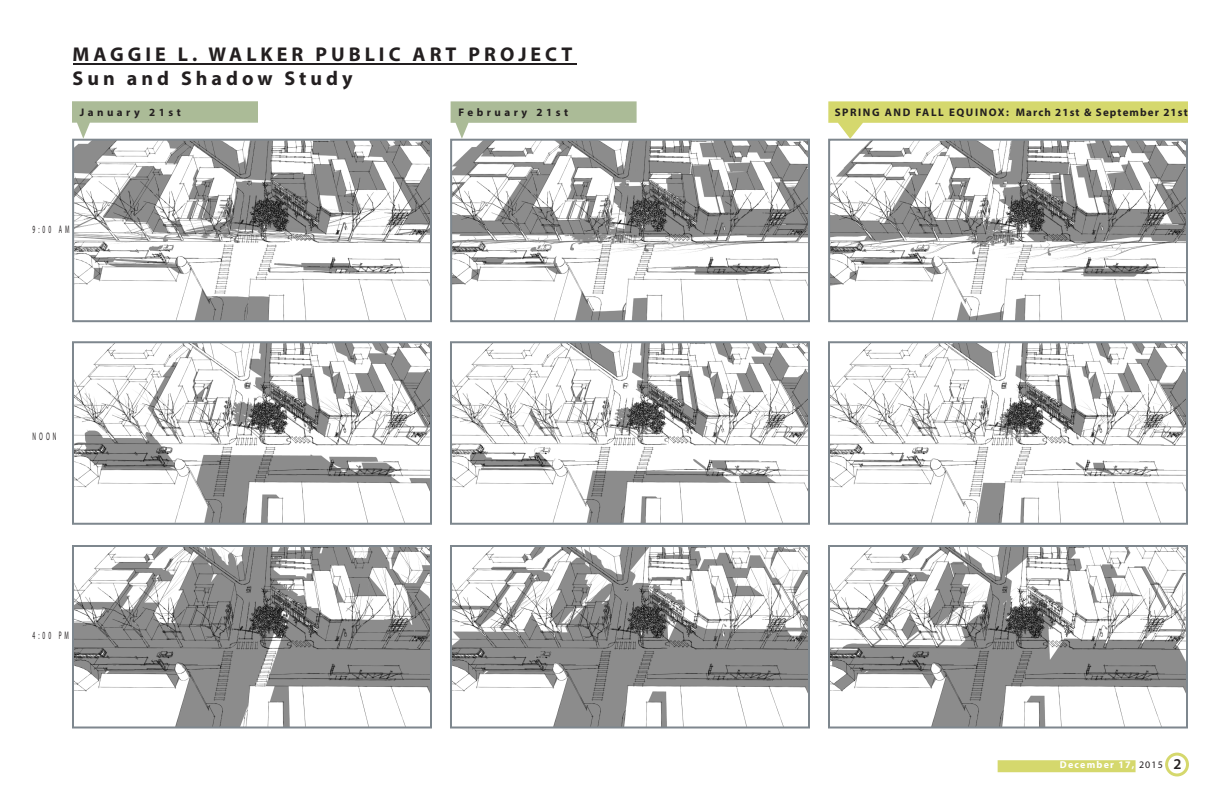
<style>
.page{position:relative;width:1224px;height:792px;background:#fff}
.page>*{position:absolute;margin:0;border:0;box-sizing:border-box;transform-origin:0 0}
.t1{font:700 20px "Myriad Pro";letter-spacing:.2em;color:#231f20}
.t2{font:600 15px "Myriad Pro";color:#231f20}
.t3{font:700 11px "Myriad Pro";letter-spacing:.105em;color:#231f20}
.t4{font:700 11px "Myriad Pro";letter-spacing:.32em;color:#231f20}
.t5{font:11px "Myriad Pro";letter-spacing:.56em;color:#231f20;scale:.5 1}
.t6{font:700 11px "Myriad Pro";letter-spacing:.14em;color:#231f20}
.t7{font:700 10px "Myriad Pro";letter-spacing:.12em;color:#fff}
.s1{font-weight:400;color:#231f20}
</style>
<div class="page">
<img style="left:75px;top:142px;width:354px;height:177px">
<div style="left:72px;top:139px;width:360px;height:183px;border:2px solid #7e878e"></div>
<img style="left:453px;top:142px;width:354px;height:177px">
<div style="left:450px;top:139px;width:360px;height:183px;border:2px solid #7e878e"></div>
<img style="left:831px;top:142px;width:354px;height:177px">
<div style="left:828px;top:139px;width:360px;height:183px;border:2px solid #7e878e"></div>
<img style="left:75px;top:344px;width:354px;height:178px">
<div style="left:72px;top:341px;width:360px;height:184px;border:2px solid #7e878e"></div>
<img style="left:453px;top:344px;width:354px;height:178px">
<div style="left:450px;top:341px;width:360px;height:184px;border:2px solid #7e878e"></div>
<img style="left:831px;top:344px;width:354px;height:178px">
<div style="left:828px;top:341px;width:360px;height:184px;border:2px solid #7e878e"></div>
<img style="left:75px;top:548px;width:354px;height:177px">
<div style="left:72px;top:545px;width:360px;height:183px;border:2px solid #7e878e"></div>
<img style="left:453px;top:548px;width:354px;height:177px">
<div style="left:450px;top:545px;width:360px;height:183px;border:2px solid #7e878e"></div>
<img style="left:831px;top:548px;width:354px;height:177px">
<div style="left:828px;top:545px;width:360px;height:183px;border:2px solid #7e878e"></div>
<div style="left:1165px;top:753px;width:24px;height:23px;border:3px solid #d5d86d;border-radius:50%"></div>
<div style="left:998px;top:760px;width:138px;height:12px;background:#d5d86d"></div>
<svg style="left:451px;top:101px;width:186px;height:38px"></svg>
<svg style="left:828px;top:101px;width:360px;height:38px"></svg>
<svg style="left:72px;top:101px;width:186px;height:38px"></svg>
<hr style="left:73px;top:63px;width:504px;height:2px;background:#231f20">
<p class="t1" style="left:73px;top:42px;width:501px">MAGGIE L. WALKER PUBLIC ART PROJECT</p>
<p class="t1" style="left:73px;top:66px;width:282px">Sun and Shadow Study</p>
<p class="t4" style="left:80px;top:105px;width:103px">January 21st</p>
<p class="t4" style="left:458px;top:105px;width:111px">February 21st</p>
<p class="t3" style="left:835px;top:105px;width:354px">SPRING AND FALL EQUINOX: March 21st &amp; September 21st</p>
<p class="t6" style="left:453px;top:105px;width:49px">FROM</p>
<p class="t6" style="left:515px;top:105px;width:62px">BROOK</p>
<p class="t5" style="left:32px;top:222px;width:76px">9:00 AM</p>
<p class="t5" style="left:32px;top:429px;width:50px">NOON</p>
<p class="t5" style="left:32px;top:628px;width:75px">4:00 PM</p>
<p class="t7" style="left:1060px;top:758px;width:105px">December 17, <span class="s1">2015</span></p>
<p class="t2" style="left:1173px;top:754px;width:10px">2</p>
</div>
